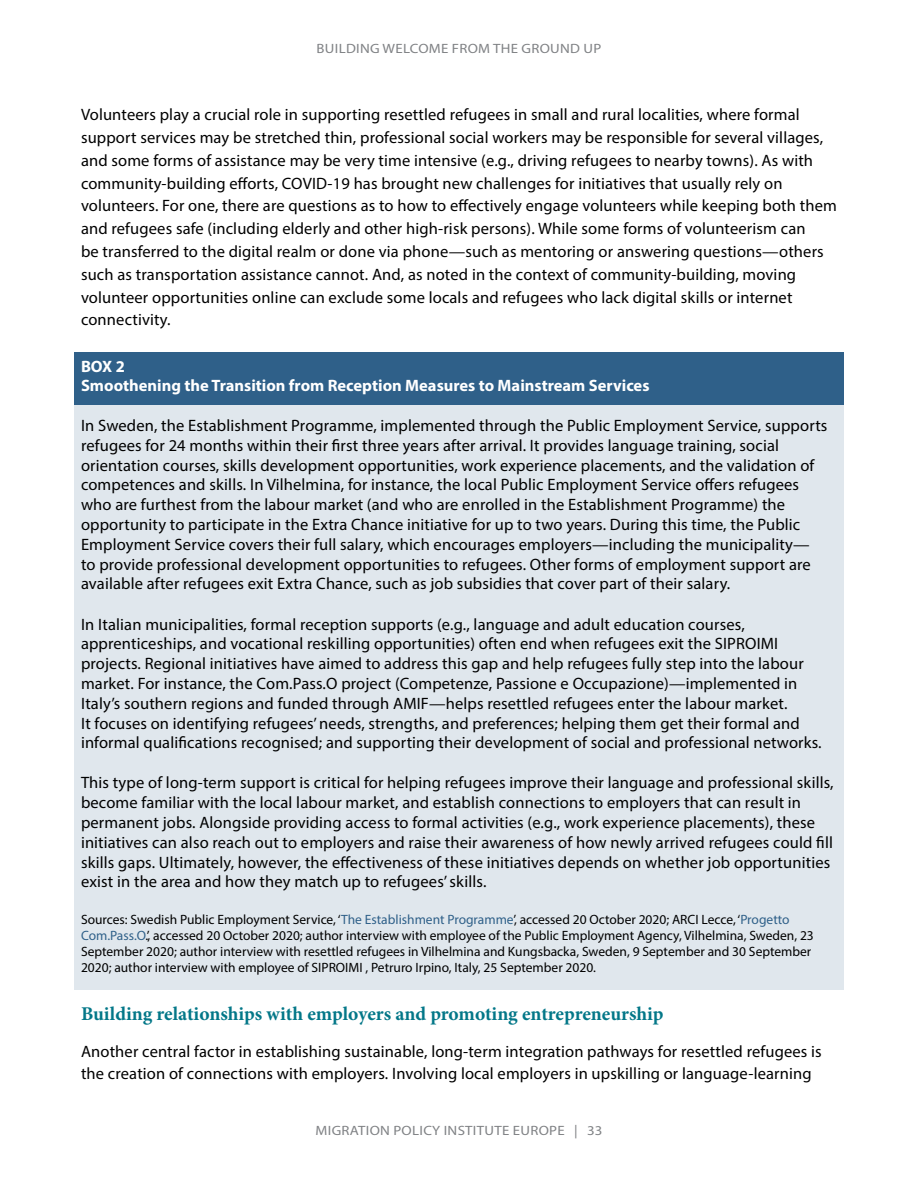
<style>
.page{position:relative;width:918px;height:1188px;background:#fff}
.page>*{position:absolute;margin:0;border:0;box-sizing:border-box;transform-origin:0 0}
.t1{font:700 19.5px "Minion Pro";letter-spacing:-.005em;color:#037788}
.t2{font:16.5px/19.8px "Myriad Pro";letter-spacing:.01em;color:#000}
.t3{font:700 16.5px/19.8px "Myriad Pro";color:#fff}
.t4{font:13.5px/16.2px "Myriad Pro";color:#000}
.t5{font:13.5px "Myriad Pro";letter-spacing:.02em;color:#808285;scale:1.1 1}
.s1{color:#2f6089}
</style>
<div class="page">
<div style="left:74px;top:353px;width:770px;height:70px;background:#2f6089"></div>
<div style="left:74px;top:405px;width:770px;height:202px;background:#e0e7ed"></div>
<div style="left:74px;top:604px;width:770px;height:162px;background:#e0e7ed"></div>
<div style="left:74px;top:762px;width:770px;height:143px;background:#e0e7ed"></div>
<div style="left:74px;top:900px;width:770px;height:89px;background:#e0e7ed"></div>
<p class="t5" style="left:317px;top:40px;width:260px">BUILDING WELCOME FROM THE GROUND UP</p>
<p class="t2" style="left:81px;top:103px;width:757px;line-height:22.8px">Volunteers play a crucial role in supporting resettled refugees in small and rural localities, where formal support services may be stretched thin, professional social workers may be responsible for several villages, and some forms of assistance may be very time intensive (e.g., driving refugees to nearby towns). As with community-building efforts, COVID-19 has brought new challenges for initiatives that usually rely on volunteers. For one, there are questions as to how to effectively engage volunteers while keeping both them and refugees safe (including elderly and other high-risk persons). While some forms of volunteerism can<br>be transferred to the digital realm or done via phone—such as mentoring or answering questions—others such as transportation assistance cannot. And, as noted in the context of community-building, moving volunteer opportunities online can exclude some locals and refugees who lack digital skills or internet connectivity.</p>
<p class="t3" style="left:81px;top:356px;width:570px">BOX 2<br>Smoothening the Transition from Reception Measures to Mainstream Services</p>
<p class="t2" style="left:81px;top:415px;width:748px">In Sweden, the Establishment Programme, implemented through the Public Employment Service, supports refugees for 24 months within their first three years after arrival. It provides language training, social orientation courses, skills development opportunities, work experience placements, and the validation of competences and skills. In Vilhelmina, for instance, the local Public Employment Service offers refugees who are furthest from the labour market (and who are enrolled in the Establishment Programme) the opportunity to participate in the Extra Chance initiative for up to two years. During this time, the Public Employment Service covers their full salary, which encourages employers—including the municipality— to provide professional development opportunities to refugees. Other forms of employment support are available after refugees exit Extra Chance, such as job subsidies that cover part of their salary.</p>
<p class="t2" style="left:81px;top:614px;width:742px">In Italian municipalities, formal reception supports (e.g., language and adult education courses, apprenticeships, and vocational reskilling opportunities) often end when refugees exit the SIPROIMI projects. Regional initiatives have aimed to address this gap and help refugees fully step into the labour market. For instance, the Com.Pass.O project (Competenze, Passione e Occupazione)—implemented in Italy’s southern regions and funded through AMIF—helps resettled refugees enter the labour market.<br>It focuses on identifying refugees’ needs, strengths, and preferences; helping them get their formal and informal qualifications recognised; and supporting their development of social and professional networks.</p>
<p class="t2" style="left:81px;top:773px;width:754px">This type of long-term support is critical for helping refugees improve their language and professional skills, become familiar with the local labour market, and establish connections to employers that can result in permanent jobs. Alongside providing access to formal activities (e.g., work experience placements), these initiatives can also reach out to employers and raise their awareness of how newly arrived refugees could fill skills gaps. Ultimately, however, the effectiveness of these initiatives depends on whether job opportunities exist in the area and how they match up to refugees’ skills.</p>
<p class="t4" style="left:81px;top:911px;width:734px">Sources: Swedish Public Employment Service, ‘<span class="s1">The Establishment Programme</span>’, accessed 20 October 2020; ARCI Lecce, ‘<span class="s1">Progetto Com.Pass.O</span>.’, accessed 20 October 2020; author interview with employee of the Public Employment Agency, Vilhelmina, Sweden, 23<br>September 2020; author interview with resettled refugees in Vilhelmina and Kungsbacka, Sweden, 9 September and 30 September 2020; author interview with employee of SIPROIMI , Petruro Irpino, Italy, 25 September 2020.</p>
<p class="t1" style="left:81px;top:1000px;width:584px">Building relationships with employers and promoting entrepreneurship</p>
<p class="t2" style="left:81px;top:1039px;width:742px;line-height:22.8px">Another central factor in establishing sustainable, long-term integration pathways for resettled refugees is the creation of connections with employers. Involving local employers in upskilling or language-learning</p>
<p class="t5" style="left:316px;top:1122px;width:262px">MIGRATION POLICY INSTITUTE EUROPE | 33</p>
</div>
